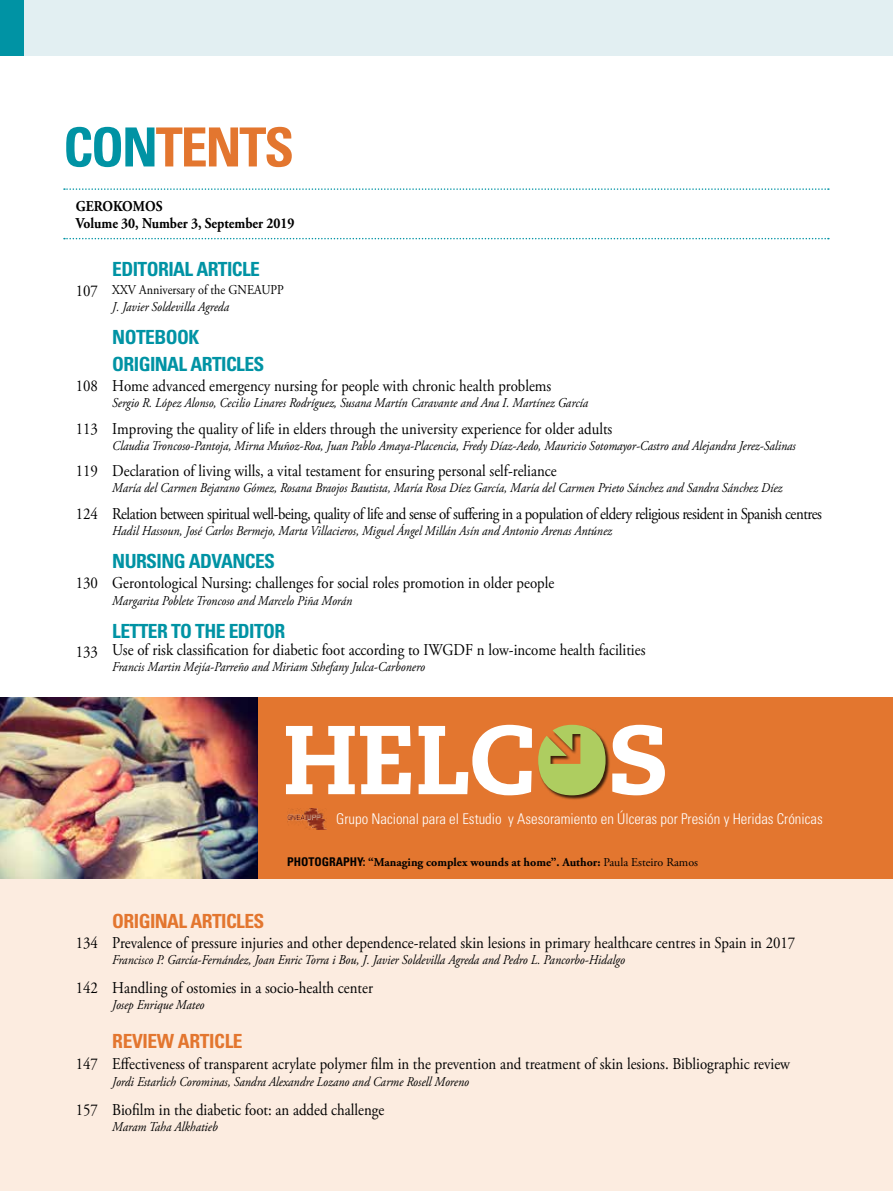
<style>
.page{position:relative;width:893px;height:1191px;background:#fff}
.page>*{position:absolute;margin:0;border:0;box-sizing:border-box;transform-origin:0 0}
.t1{font:700 condensed 54px "Univers LT Std";letter-spacing:-.04em;color:#e3762f}
.t2{font:700 condensed 19.5px/26.8px "Univers LT Std";letter-spacing:-.03em;color:#0093a4}
.t3{font:700 condensed 19.5px "Univers LT Std";letter-spacing:-.03em;color:#e3762f}
.t4{font:16.5px "Adobe Garamond Pro";color:#000;scale:.9 1}
.t5{font:16.5px "Adobe Garamond Pro";letter-spacing:-.03em;color:#000;scale:.9 1}
.t6{font:700 15px/16.5px "Adobe Garamond Pro";color:#000;scale:.9 1}
.t7{font:300 condensed 14.7px "Univers LT Std";color:#fff}
.t8{font:italic 13.5px "Adobe Garamond Pro";color:#000;scale:.9 1}
.t9{font:13.5px/16.5px "Adobe Garamond Pro";color:#000;scale:.9 1}
.t10{font:700 12px "Adobe Garamond Pro";color:#000}
.s1{color:#0093a4}
.s2{font-size:16.5px}
.s3{font-style:italic}
.s4{font-family:"Univers LT Std";font-stretch:condensed}
.s5{font-weight:400}
</style>
<div class="page">
<div style="left:0;top:0;width:893px;height:55px;background:#e2eff2"></div>
<div style="left:0;top:0;width:24px;height:55px;background:#0093a4"></div>
<svg style="left:64px;top:188px;width:765px;height:2px"></svg>
<svg style="left:64px;top:238px;width:765px;height:1px"></svg>
<div style="left:0;top:715px;width:893px;height:476px;background:#fcece0"></div>
<div style="left:0;top:697px;width:893px;height:181px;background:#e3762f"></div>
<svg style="left:612px;top:725px;width:53px;height:70px"></svg>
<div style="left:538px;top:725px;width:73px;height:75px;background:#000;opacity:.75"></div>
<svg style="left:538px;top:725px;width:68px;height:70px"></svg>
<svg style="left:419px;top:725px;width:113px;height:70px"></svg>
<svg style="left:286px;top:726px;width:125px;height:68px"></svg>
<img style="left:287px;top:808px;width:39px;height:21px">
<img style="left:0;top:697px;width:258px;height:181px">
<h1 class="t1" style="left:63px;top:114px;width:232px"><span class="s1">CON</span>TENTS</h1>
<p class="t6" style="left:76px;top:199px;width:244px">GEROKOMOS<br>Volume 30, Number 3, September 2019</p>
<h2 class="t2" style="left:112px;top:256px;width:149px">EDITORIAL ARTICLE</h2>
<p class="t9" style="left:112px;top:282px;width:192px;text-indent:-36px"><span class="s2">107</span> XXV Anniversary of the GNEAUPP<br><span class="s3">J. Javier Soldevilla Agreda</span></p>
<h2 class="t2" style="left:112px;top:323px;width:154px">NOTEBOOK<br>ORIGINAL ARTICLES</h2>
<p class="t4" style="left:76px;top:376px;width:530px">108 Home advanced emergency nursing for people with chronic health problems</p>
<p class="t8" style="left:112px;top:395px;width:530px">Sergio R. López Alonso, Cecilio Linares Rodríguez, Susana Martín Caravante and Ana I. Martínez García</p>
<p class="t4" style="left:76px;top:418px;width:598px">113 Improving the quality of life in elders through the university experience for older adults</p>
<p class="t8" style="left:112px;top:437px;width:761px">Claudia Troncoso-Pantoja, Mirna Muñoz-Roa, Juan Pablo Amaya-Placencia, Fredy Díaz-Aedo, Mauricio Sotomayor-Castro and Alejandra Jerez-Salinas</p>
<p class="t4" style="left:76px;top:461px;width:536px">119 Declaration of living wills, a vital testament for ensuring personal self-reliance</p>
<p class="t8" style="left:112px;top:480px;width:746px">María del Carmen Bejarano Gómez, Rosana Braojos Bautista, María Rosa Díez García, María del Carmen Prieto Sánchez and Sandra Sánchez Díez</p>
<p class="t5" style="left:76px;top:504px;width:830px">124 Relation between spiritual well-being, quality of life and sense of suffering in a population of eldery religious resident in Spanish centres</p>
<p class="t8" style="left:112px;top:522px;width:557px">Hadil Hassoun, José Carlos Bermejo, Marta Villacieros, Miguel Ángel Millán Asín and Antonio Arenas Antúnez</p>
<h2 class="t2" style="left:112px;top:548px;width:164px">NURSING ADVANCES</h2>
<p class="t4" style="left:76px;top:573px;width:533px">130 Gerontological Nursing: challenges for social roles promotion in older people</p>
<p class="t8" style="left:112px;top:592px;width:268px">Margarita Poblete Troncoso and Marcelo Piña Morán</p>
<h2 class="t2" style="left:112px;top:617px;width:175px">LETTER TO THE EDITOR</h2>
<p class="t4" style="left:76px;top:640px;width:634px">133 Use of risk classification for diabetic foot according to IWGDF n low-income health facilities</p>
<p class="t8" style="left:112px;top:658px;width:349px">Francis Martin Mejía-Parreño and Miriam Sthefany Julca-Carbonero</p>
<p class="t7" style="left:336px;top:810px;width:488px">Grupo Nacional para el Estudio y Asesoramiento en Úlceras por Presión y Heridas Crónicas</p>
<p class="t10" style="left:287px;top:855px;width:412px"><span class="s4">PHOTOGRAPHY:</span> “Managing complex wounds at home”. Author: <span class="s5">Paula Esteiro Ramos</span></p>
<h2 class="t3" style="left:112px;top:909px;width:154px">ORIGINAL ARTICLES</h2>
<p class="t4" style="left:76px;top:932px;width:801px">134 Prevalence of pressure injuries and other dependence-related skin lesions in primary healthcare centres in Spain in 2017</p>
<p class="t8" style="left:112px;top:951px;width:571px">Francisco P. García-Fernández, Joan Enric Torra i Bou, J. Javier Soldevilla Agreda and Pedro L. Pancorbo-Hidalgo</p>
<p class="t4" style="left:76px;top:978px;width:332px">142 Handling of ostomies in a socio-health center</p>
<p class="t8" style="left:112px;top:996px;width:104px">Josep Enrique Mateo</p>
<h2 class="t3" style="left:112px;top:1029px;width:132px">REVIEW ARTICLE</h2>
<p class="t4" style="left:76px;top:1054px;width:795px">147 Effectiveness of transparent acrylate polymer film in the prevention and treatment of skin lesions. Bibliographic review</p>
<p class="t8" style="left:112px;top:1073px;width:398px">Jordi Estarlich Corominas, Sandra Alexandre Lozano and Carme Rosell Moreno</p>
<p class="t4" style="left:76px;top:1099px;width:344px">157 Biofilm in the diabetic foot: an added challenge</p>
<p class="t8" style="left:112px;top:1118px;width:119px">Maram Taha Alkhatieb</p>
</div>
